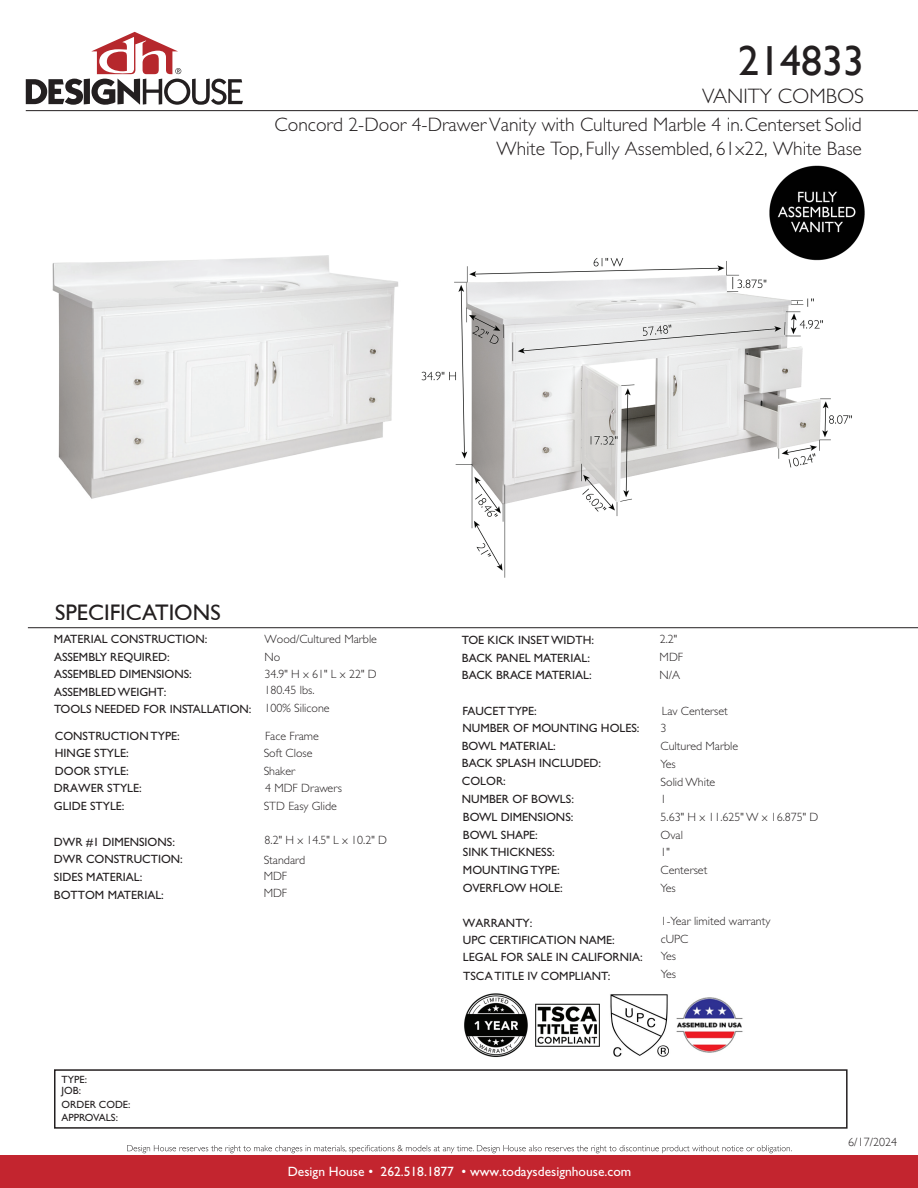
<style>
.page{position:relative;width:918px;height:1188px;background:#fff}
.page>*{position:absolute;margin:0;border:0;box-sizing:border-box;transform-origin:0 0}
.t1{font:42px "Gill Sans";color:#231f20}
.t2{font:22.5px "Gill Sans";color:#231f20}
.t3{font:300 21px "Gill Sans";color:#231f20}
.t4{font:300 19.5px/23.9px "Gill Sans";color:#231f20;text-align:right}
.t5{font:13.5px "Gill Sans Std";color:#fff}
.t6{font:12px/17.7px "Gill Sans Std";color:#231f20}
.t7{font:300 12px/17.7px "Gill Sans Std";color:#231f20}
.t8{font:300 12px "Gill Sans";color:#231f20}
.t9{font:10.5px/11.7px "Gill Sans Std";color:#231f20}
</style>
<div class="page">
<img style="left:52px;top:255px;width:347px;height:244px">
<div style="left:0;top:1156px;width:918px;height:32px;background:#c3252f"></div>
<svg style="left:26px;top:32px;width:217px;height:73px"></svg>
<svg style="left:127px;top:1145px;width:665px;height:8px"></svg>
<div style="left:54px;top:1069px;width:794px;height:60px;border:2px solid #231f20"></div>
<hr style="left:26px;top:110px;width:892px;height:1px;background:#231f20">
<hr style="left:28px;top:627px;width:890px;height:1px;background:#231f20">
<img style="left:464px;top:993px;width:136px;height:64px">
<img style="left:421px;top:258px;width:431px;height:320px">
<img style="left:610px;top:994px;width:59px;height:63px">
<img style="left:676px;top:997px;width:67px;height:56px">
<img style="left:769px;top:165px;width:96px;height:97px">
<h1 class="t1" style="left:738px;top:36px;width:127px">214833</h1>
<h3 class="t3" style="left:702px;top:84px;width:164px">VANITY COMBOS</h3>
<h3 class="t4" style="left:275px;top:113px;width:589px">Concord 2-Door 4-Drawer Vanity with Cultured Marble 4 in. Centerset Solid<br>White Top, Fully Assembled, 61x22, White Base</h3>
<h2 class="t2" style="left:55px;top:599px;width:167px">SPECIFICATIONS</h2>
<p class="t7" style="left:264px;top:631px;width:114px;line-height:17.1px">Wood/Cultured Marble<br>No<br>34.9" H x 61" L x 22" D<br>180.45 lbs.</p>
<p class="t7" style="left:264px;top:700px;width:67px">100% Silicone</p>
<p class="t7" style="left:264px;top:727px;width:80px">Face Frame<br>Soft Close<br>Shaker<br>4 MDF Drawers<br>STD Easy Glide</p>
<p class="t7" style="left:264px;top:830px;width:125px;line-height:20.2px">8.2" H x 14.5" L x 10.2" D<br>Standard</p>
<p class="t7" style="left:264px;top:868px;width:25px;line-height:17.2px">MDF<br>MDF</p>
<p class="t6" style="left:54px;top:631px;width:155px">MATERIAL CONSTRUCTION:</p>
<p class="t7" style="left:660px;top:631px;width:19px">2.2"</p>
<p class="t6" style="left:54px;top:648px;width:199px">ASSEMBLY REQUIRED:<br>ASSEMBLED DIMENSIONS:<br>ASSEMBLED WEIGHT:<br>TOOLS NEEDED FOR INSTALLATION:</p>
<p class="t6" style="left:54px;top:727px;width:127px">CONSTRUCTION TYPE:<br>HINGE STYLE:<br>DOOR STYLE:<br>DRAWER STYLE:<br>GLIDE STYLE:</p>
<p class="t6" style="left:54px;top:833px;width:130px">DWR #1 DIMENSIONS:<br>DWR CONSTRUCTION:<br>SIDES MATERIAL:<br>BOTTOM MATERIAL:</p>
<p class="t6" style="left:462px;top:632px;width:134px">TOE KICK INSET WIDTH:<br>BACK PANEL MATERIAL:<br>BACK BRACE MATERIAL:</p>
<p class="t7" style="left:660px;top:648px;width:25px">MDF<br>N/A</p>
<p class="t7" style="left:661px;top:702px;width:159px">Lav Centerset<br>3<br>Cultured Marble<br>Yes<br>Solid White<br>1<br>5.63" H x 11.625" W x 16.875" D<br>Oval<br>1"<br>Centerset<br>Yes</p>
<p class="t7" style="left:661px;top:913px;width:111px">1-Year limited warranty cUPC<br>Yes<br>Yes</p>
<p class="t6" style="left:463px;top:702px;width:178px;line-height:16.8px">FAUCET TYPE:<br>NUMBER OF MOUNTING HOLES:</p>
<p class="t6" style="left:462px;top:738px;width:141px;line-height:16.8px">BOWL MATERIAL:<br>BACK SPLASH INCLUDED:</p>
<p class="t6" style="left:462px;top:773px;width:114px">COLOR:<br>NUMBER OF BOWLS:<br>BOWL DIMENSIONS:<br>BOWL SHAPE:<br>SINK THICKNESS:<br>MOUNTING TYPE:<br>OVERFLOW HOLE:</p>
<p class="t6" style="left:463px;top:914px;width:181px">WARRANTY:<br>UPC CERTIFICATION NAME:<br>LEGAL FOR SALE IN CALIFORNIA:<br>TSCA TITLE IV COMPLIANT:</p>
<p class="t9" style="left:62px;top:1073px;width:27px">TYPE:<br>JOB:</p>
<p class="t9" style="left:62px;top:1098px;width:70px;line-height:12.6px">ORDER CODE:<br>APPROVALS:</p>
<p class="t5" style="left:288px;top:1164px;width:345px">Design House • 262.518.1877 • www.todaysdesignhouse.com</p>
<p class="t8" style="left:848px;top:1133px;width:50px">6/17/2024</p>
</div>
